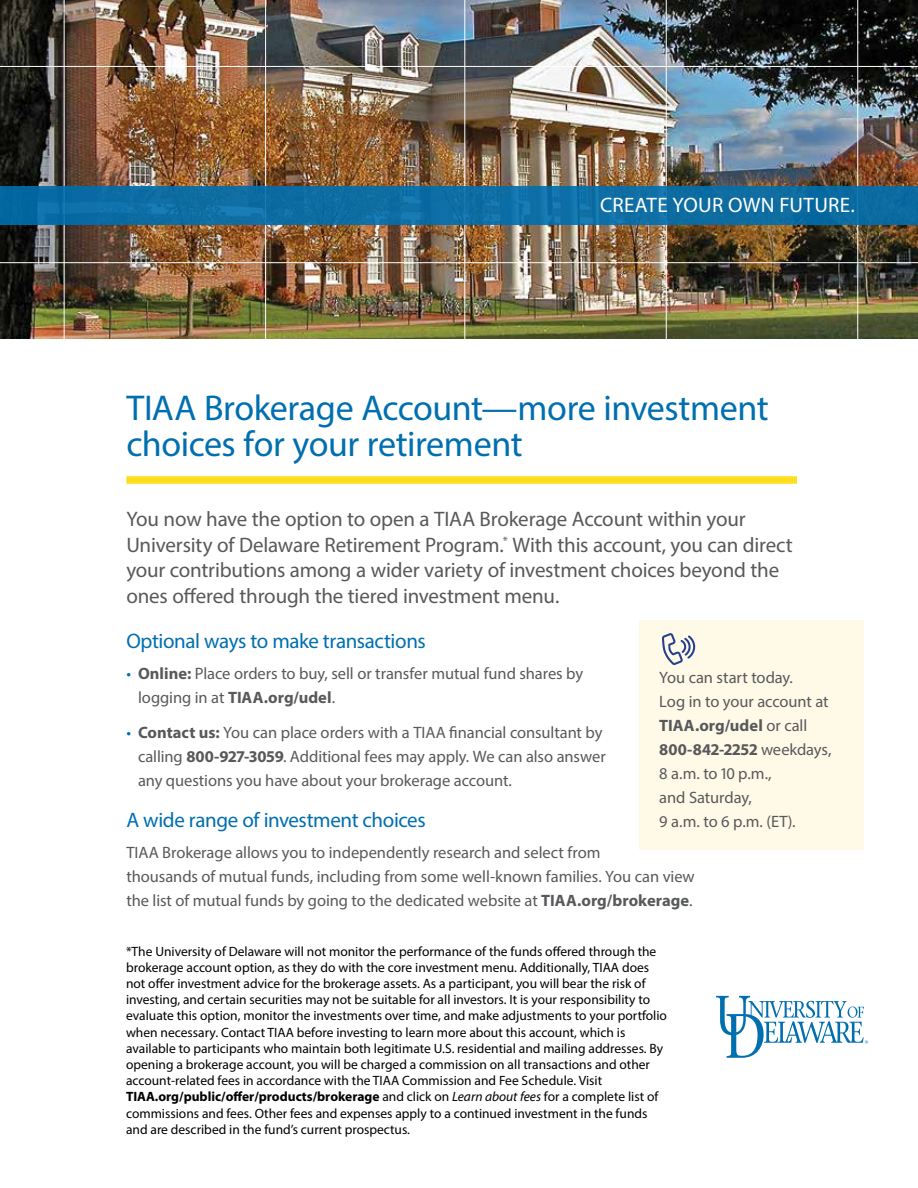
<style>
.page{position:relative;width:918px;height:1188px;background:#fff}
.page>*{position:absolute;margin:0;border:0;box-sizing:border-box;transform-origin:0 0}
.t1{font:36px/36px "Myriad Pro";letter-spacing:-.015em;color:#006faf}
.t2{font:21px/25.5px "Myriad Pro";letter-spacing:-.01em;color:#58595b}
.t3{font:21px "Myriad Pro";letter-spacing:-.02em;color:#006faf}
.t4{font:21px "Myriad Pro";letter-spacing:.015em;color:#fff}
.t5{font:16.5px/24px "Myriad Pro";letter-spacing:-.005em;color:#58595b}
.t6{font:13.5px/16.2px "Myriad Pro";color:#000}
.s1{color:#006faf}
.s2{font-weight:700}
.s3{font-style:italic}
</style>
<div class="page">
<div style="left:126px;top:476px;width:671px;height:8px;background:#ffdf1c"></div>
<div style="left:639px;top:621px;width:225px;height:229px;background:#fffae8"></div>
<svg style="left:662px;top:633px;width:33px;height:32px"></svg>
<img style="left:0;top:0;width:918px;height:338px">
<hr style="left:0;top:262px;width:918px;height:1px;background:#fff">
<hr style="left:265px;top:0;width:1px;height:359px;background:#fff">
<hr style="left:64px;top:0;width:1px;height:352px;background:#fff">
<hr style="left:464px;top:0;width:1px;height:348px;background:#fff">
<hr style="left:0;top:66px;width:918px;height:1px;background:#fff">
<hr style="left:857px;top:0;width:1px;height:348px;background:#fff">
<hr style="left:666px;top:0;width:1px;height:352px;background:#fff">
<svg style="left:0;top:186px;width:918px;height:39px;background:#0d6da3"></svg>
<svg style="left:716px;top:996px;width:152px;height:62px"></svg>
<h2 class="t4" style="left:600px;top:192px;width:256px">CREATE YOUR OWN FUTURE.</h2>
<h1 class="t1" style="left:126px;top:389px;width:644px">TIAA Brokerage Account—more investment choices for your retirement</h1>
<p class="t2" style="left:126px;top:506px;width:668px">You now have the option to open a TIAA Brokerage Account within your University of Delaware Retirement Program.<sup>*</sup> With this account, you can direct your contributions among a wider variety of investment choices beyond the ones offered through the tiered investment menu.</p>
<h2 class="t3" style="left:126px;top:628px;width:301px">Optional ways to make transactions</h2>
<p class="t5" style="left:138px;top:661px;width:447px;text-indent:-12px"><span class="s1">•</span> <span class="s2">Online:</span> Place orders to buy, sell or transfer mutual fund shares by logging in at <span class="s2">TIAA.org/udel</span>.</p>
<p class="t5" style="left:138px;top:720px;width:469px;text-indent:-12px"><span class="s1">•</span> <span class="s2">Contact us:</span> You can place orders with a TIAA financial consultant by calling <span class="s2">800-927-3059</span>. Additional fees may apply. We can also answer any questions you have about your brokerage account.</p>
<h2 class="t3" style="left:126px;top:807px;width:301px">A wide range of investment choices</h2>
<p class="t5" style="left:126px;top:840px;width:570px">TIAA Brokerage allows you to independently research and select from<br>thousands of mutual funds, including from some well-known families. You can view the list of mutual funds by going to the dedicated website at <span class="s2">TIAA.org/brokerage</span>.</p>
<p class="t5" style="left:659px;top:665px;width:174px">You can start today.<br>Log in to your account at<br><span class="s2">TIAA.org/udel</span> or call<br><span class="s2">800-842-2252</span> weekdays,<br>8 a.m. to 10 p.m.,<br>and Saturday,<br>9 a.m. to 6 p.m. (ET).</p>
<p class="t6" style="left:126px;top:943px;width:543px">*The University of Delaware will not monitor the performance of the funds offered through the brokerage account option, as they do with the core investment menu. Additionally, TIAA does not offer investment advice for the brokerage assets. As a participant, you will bear the risk of investing, and certain securities may not be suitable for all investors. It is your responsibility to evaluate this option, monitor the investments over time, and make adjustments to your portfolio when necessary. Contact TIAA before investing to learn more about this account, which is available to participants who maintain both legitimate U.S. residential and mailing addresses. By opening a brokerage account, you will be charged a commission on all transactions and other account-related fees in accordance with the TIAA Commission and Fee Schedule. Visit <span class="s2">TIAA.org/public/offer/products/brokerage</span> and click on <span class="s3">Learn about fees</span> for a complete list of commissions and fees. Other fees and expenses apply to a continued investment in the funds and are described in the fund’s current prospectus.</p>
</div>
